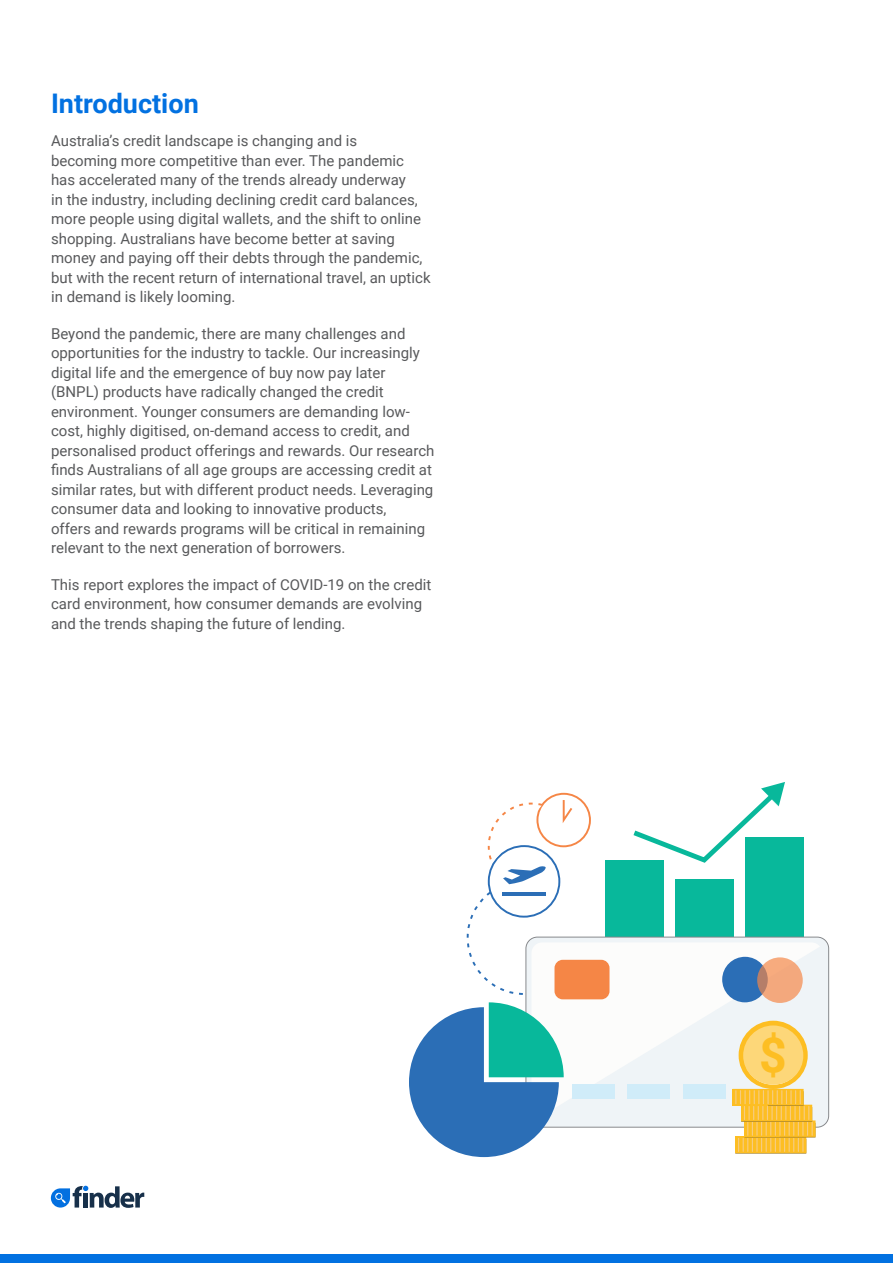
<style>
.page{position:relative;width:893px;height:1263px;background:#fff}
.page>*{position:absolute;margin:0;border:0;box-sizing:border-box;transform-origin:0 0}
.t1{font:700 48.3px "Roboto";color:#fdbe23}
.Heading_1{font:700 27px "Roboto";color:#0271e1}
.body_copy{font:15px/19.5px "Roboto";color:#58595b}
</style>
<div class="page">
<div style="left:0;top:1254px;width:893px;height:9px;background:#0271e1"></div>
<svg style="left:51px;top:1186px;width:93px;height:21px"></svg>
<div style="left:605px;top:860px;width:58px;height:119px;background:#08b89b"></div>
<div style="left:675px;top:879px;width:58px;height:100px;background:#08b89b"></div>
<div style="left:745px;top:837px;width:58px;height:142px;background:#08b89b"></div>
<svg style="left:633px;top:782px;width:152px;height:84px"></svg>
<div style="left:526px;top:937px;width:302px;height:190px;background:#eff4f7;border-radius:11px"></div>
<hr style="left:502px;top:892px;width:44px;height:4px;background:#2b6eb6">
<div style="left:536px;top:792px;width:55px;height:55px;border:2px solid #f58646;border-radius:50%"></div>
<svg style="left:562px;top:800px;width:11px;height:23px"></svg>
<svg style="left:487px;top:802px;width:59px;height:82px"></svg>
<svg style="left:466px;top:890px;width:60px;height:106px"></svg>
<div style="left:735px;top:1139px;width:71px;height:15px;background:#c5ae73"></div>
<div style="left:735px;top:1136px;width:71px;height:17px;background:#fdbe23"></div>
<div style="left:744px;top:1120px;width:71px;height:17px;background:#fdbe23"></div>
<svg style="left:735px;top:1121px;width:78px;height:31px"></svg>
<svg style="left:532px;top:943px;width:287px;height:178px;fill:#fcf4f7"></svg>
<div style="left:722px;top:956px;width:46px;height:46px;background:#2b6eb6;border-radius:50%"></div>
<svg style="left:757px;top:957px;width:46px;height:46px;background:#eba47d"></svg>
<div style="left:554px;top:960px;width:55px;height:39px;background:#f58646;border-radius:8px"></div>
<svg style="left:409px;top:1002px;width:155px;height:155px"></svg>
<div style="left:628px;top:1084px;width:42px;height:14px;background:#d0ecf9"></div>
<div style="left:683px;top:1084px;width:42px;height:14px;background:#d0ecf9"></div>
<div style="left:572px;top:1084px;width:43px;height:14px;background:#d0ecf9"></div>
<p class="Heading_1" style="left:51px;top:85px;width:149px">Introduction</p>
<p class="body_copy" style="left:51px;top:130px;width:381px">Australia’s credit landscape is changing and is<br>becoming more competitive than ever. The pandemic has accelerated many of the trends already underway<br>in the industry, including declining credit card balances, more people using digital wallets, and the shift to online shopping. Australians have become better at saving money and paying off their debts through the pandemic, but with the recent return of international travel, an uptick in demand is likely looming.</p>
<p class="body_copy" style="left:51px;top:323px;width:385px">Beyond the pandemic, there are many challenges and opportunities for the industry to tackle. Our increasingly digital life and the emergence of buy now pay later (BNPL) products have radically changed the credit environment. Younger consumers are demanding low&shy;cost, highly digitised, on-demand access to credit, and personalised product offerings and rewards. Our research finds Australians of all age groups are accessing credit at similar rates, but with different product needs. Leveraging consumer data and looking to innovative products,<br>offers and rewards programs will be critical in remaining relevant to the next generation of borrowers.</p>
<p class="body_copy" style="left:51px;top:574px;width:382px">This report explores the impact of COVID-19 on the credit card environment, how consumer demands are evolving and the trends shaping the future of lending.</p>
<p class="t1" style="left:759px;top:1021px;width:29px">$</p>
</div>
